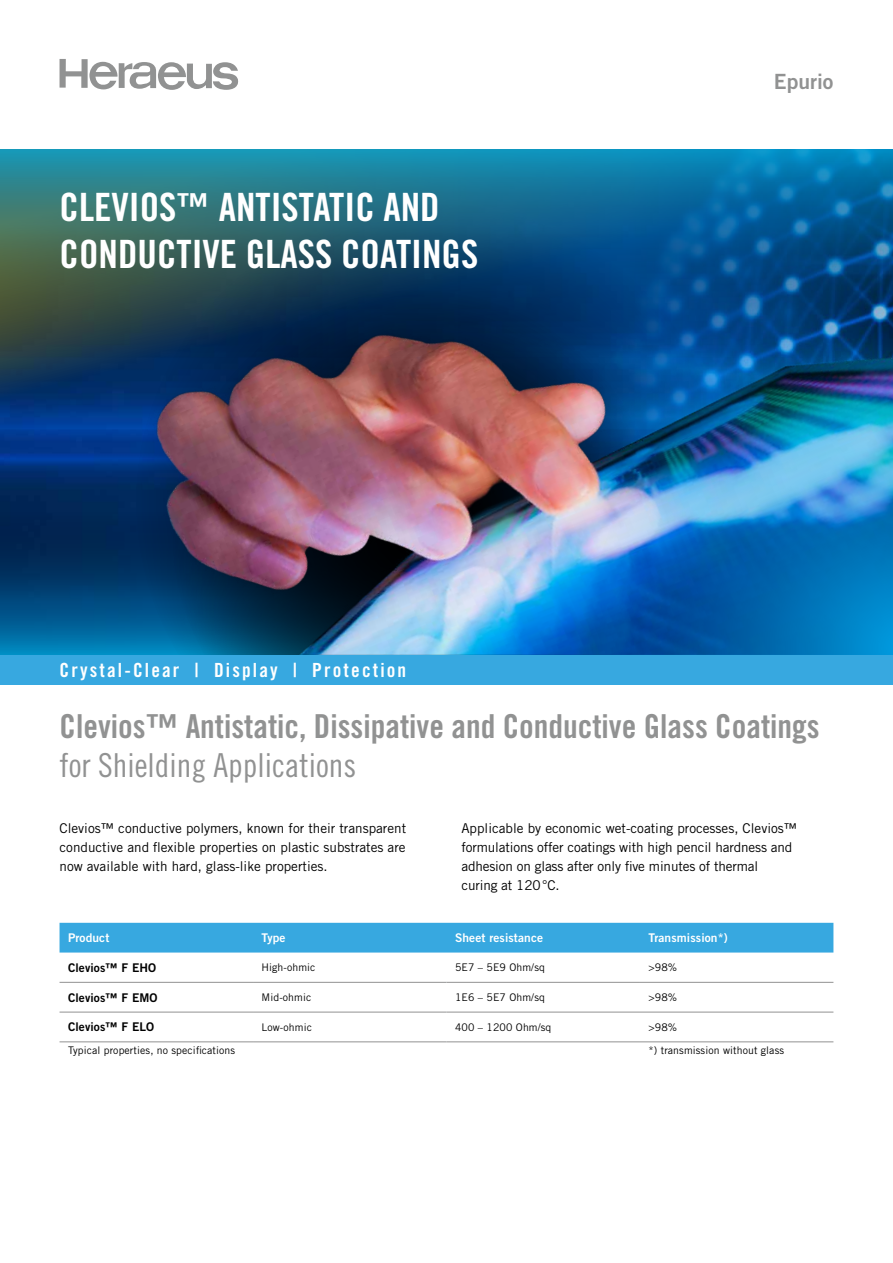
<style>
.page{position:relative;width:893px;height:1263px;background:#fff}
.page>*{position:absolute;margin:0;border:0;box-sizing:border-box;transform-origin:0 0}
.t1{font:39px/46.8px "Trade Gothic LT Std Bd Cn 20";color:#fff}
.t2{font:33px "Trade Gothic LT Std Bd Cn 20";color:#919292}
.t3{font:33px "Trade Gothic LT Std Cn 18";color:#919292}
.t4{font:21px "Trade Gothic LT Std Bd 2";color:#919292}
.t5{font:19.5px "Trade Gothic LT Std Bd Cn 20";letter-spacing:.11em;color:#fff}
.t6{font:13.5px/19.2px "Trade Gothic LT Std";letter-spacing:-.01em;color:#000;text-align:justify}
.t7{font:12px "Trade Gothic LT Std Bd 2";letter-spacing:.01em;color:#fff}
.t8{font:12px "Trade Gothic LT Std Bd 2";letter-spacing:.01em;color:#000}
.t9{font:10.5px "Trade Gothic LT Std";letter-spacing:.01em;color:#000}
.s1{font-size:33px}
</style>
<div class="page">
<img style="left:0;top:542px;width:136px;height:98px">
<svg style="left:0;top:357px;width:136px;height:185px;background:#02306e"></svg>
<img style="left:140px;top:357px;width:446px;height:298px">
<img style="left:586px;top:357px;width:307px;height:298px">
<svg style="left:0;top:149px;width:893px;height:208px;background:#165879"></svg>
<div style="left:0;top:655px;width:893px;height:30px;background:#37a8e0"></div>
<div style="left:60px;top:923px;width:773px;height:29px;background:#37a8e0"></div>
<hr style="left:60px;top:982px;width:193px;height:1px;background:#919292">
<hr style="left:253px;top:982px;width:193px;height:1px;background:#919292">
<hr style="left:446px;top:982px;width:194px;height:1px;background:#919292">
<hr style="left:640px;top:982px;width:193px;height:1px;background:#919292">
<hr style="left:60px;top:1012px;width:193px;height:1px;background:#919292">
<hr style="left:253px;top:1012px;width:193px;height:1px;background:#919292">
<hr style="left:446px;top:1012px;width:194px;height:1px;background:#919292">
<hr style="left:640px;top:1012px;width:193px;height:1px;background:#919292">
<hr style="left:60px;top:1041px;width:193px;height:1px;background:#919292">
<hr style="left:253px;top:1041px;width:193px;height:1px;background:#919292">
<hr style="left:446px;top:1041px;width:194px;height:1px;background:#919292">
<hr style="left:640px;top:1041px;width:193px;height:1px;background:#919292">
<svg style="left:60px;top:59px;width:178px;height:31px"></svg>
<h1 class="t1" style="left:60px;top:183px;width:420px">CLEVIOS<span class="s1">™</span> ANTISTATIC AND<br>CONDUCTIVE GLASS COATINGS</h1>
<h3 class="t5" style="left:60px;top:658px;width:348px">Crystal-Clear | Display | Protection</h3>
<h3 class="t4" style="left:774px;top:69px;width:61px">Epurio</h3>
<h2 class="t2" style="left:60px;top:706px;width:762px">Clevios™ Antistatic, Dissipative and Conductive Glass Coatings</h2>
<h2 class="t3" style="left:60px;top:745px;width:298px">for Shielding Applications</h2>
<p class="t6" style="left:60px;top:818px;width:348px">Clevios™ conductive polymers, known for their transparent conductive and flexible properties on plastic substrates are now available with hard, glass-like properties.</p>
<p class="t6" style="left:461px;top:818px;width:337px;text-align:left">Applicable by economic wet-coating processes, Clevios™ formulations offer coatings with high pencil hardness and adhesion on glass after only five minutes of thermal curing at 120°C.</p>
<p class="t7" style="left:68px;top:930px;width:43px">Product</p>
<p class="t7" style="left:261px;top:930px;width:26px">Type</p>
<p class="t7" style="left:455px;top:930px;width:90px">Sheet resistance</p>
<p class="t7" style="left:648px;top:930px;width:81px">Transmission*)</p>
<p class="t8" style="left:68px;top:960px;width:90px">Clevios™ F EHO</p>
<p class="t9" style="left:261px;top:961px;width:56px">High-ohmic</p>
<p class="t9" style="left:455px;top:961px;width:91px">5E7 – 5E9 Ohm/sq</p>
<p class="t9" style="left:648px;top:961px;width:30px">&gt;98%</p>
<p class="t8" style="left:68px;top:990px;width:91px">Clevios™ F EMO</p>
<p class="t9" style="left:261px;top:991px;width:51px">Mid-ohmic</p>
<p class="t9" style="left:455px;top:991px;width:91px">1E6 – 5E7 Ohm/sq</p>
<p class="t9" style="left:648px;top:991px;width:30px">&gt;98%</p>
<p class="t8" style="left:68px;top:1019px;width:88px">Clevios™ F ELO</p>
<p class="t9" style="left:261px;top:1021px;width:52px">Low-ohmic</p>
<p class="t9" style="left:455px;top:1021px;width:98px">400 – 1200 Ohm/sq</p>
<p class="t9" style="left:648px;top:1021px;width:30px">&gt;98%</p>
<p class="t9" style="left:68px;top:1043px;width:169px">Typical properties, no specifications</p>
<p class="t9" style="left:648px;top:1043px;width:137px">*) transmission without glass</p>
</div>
